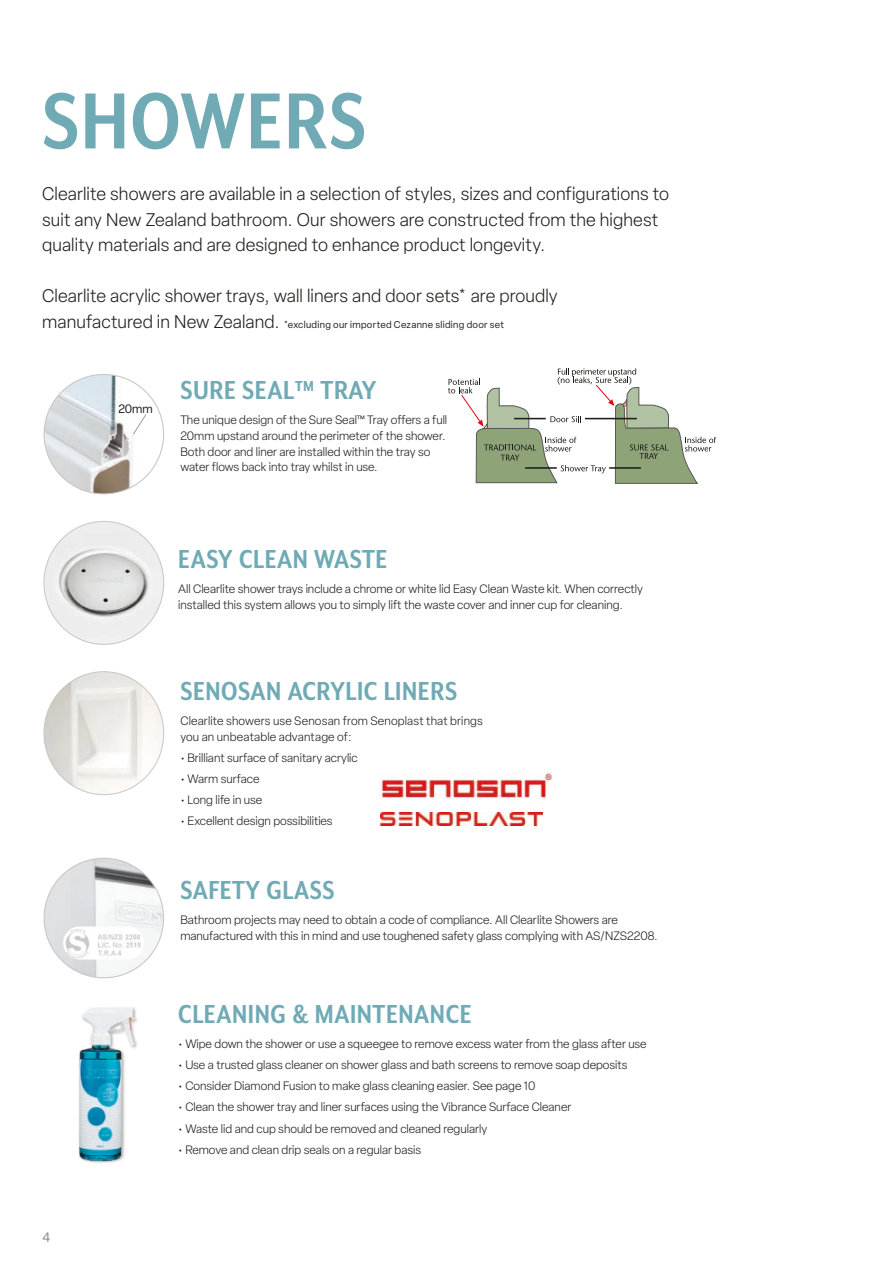
<style>
.page{position:relative;width:893px;height:1263px;background:#fff}
.page>*{position:absolute;margin:0;border:0;box-sizing:border-box;transform-origin:0 0}
.t1{font:700 91.5px "Mr Eaves XL Mod Nar OT";letter-spacing:.02em;color:#6faab5}
.t2{font:700 30px "Mr Eaves XL Mod Nar OT";letter-spacing:.02em;color:#6faab5}
.t3{font:300 18px/25.5px "Elza";letter-spacing:.005em;color:#1d1d1b}
.t4{font:13.5px "Elza";color:#878787}
.t5{font:300 12px/15.8px "Elza";color:#1d1d1b}
.t6{font:12px "Elza";color:#1d1d1b}
.t7{font:9.75px "Elza";letter-spacing:.035em;color:#1d1d1b}
.s1{font-weight:300;font-size:18px}
</style>
<div class="page">
<img style="left:44px;top:374px;width:120px;height:120px;border-radius:60px">
<svg style="left:132px;top:413px;width:15px;height:22px"></svg>
<svg style="left:448px;top:368px;width:268px;height:116px"></svg>
<hr style="left:609px;top:467px;width:32px;height:2px;background:#1d1d1b">
<hr style="left:525px;top:467px;width:32px;height:2px;background:#1d1d1b">
<hr style="left:585px;top:418px;width:52px;height:1px;background:#1d1d1b">
<hr style="left:514px;top:418px;width:32px;height:1px;background:#1d1d1b">
<img style="left:44px;top:521px;width:120px;height:123px">
<img style="left:78px;top:1007px;width:59px;height:156px">
<img style="left:44px;top:672px;width:120px;height:123px">
<img style="left:381px;top:772px;width:172px;height:26px">
<img style="left:380px;top:813px;width:163px;height:12px">
<img style="left:44px;top:858px;width:120px;height:120px;border-radius:60px">
<img style="left:63px;top:926px;width:81px;height:34px;border-radius:17px">
<h1 class="t1" style="left:42px;top:72px;width:325px">SHOWERS</h1>
<h3 class="t3" style="left:42px;top:181px;width:628px">Clearlite showers are available in a selection of styles, sizes and configurations to suit any New Zealand bathroom. Our showers are constructed from the highest quality materials and are designed to enhance product longevity.</h3>
<h3 class="t3" style="left:42px;top:283px;width:517px">Clearlite acrylic shower trays, wall liners and door sets* are proudly</h3>
<p class="t7" style="left:42px;top:318px;width:463px"><span class="s1">manufactured in New Zealand.</span> *excluding our imported Cezanne sliding door set</p>
<p class="t4" style="left:43px;top:1228px;width:9px">4</p>
<p class="t6" style="left:118px;top:401px;width:36px">20mm</p>
<h2 class="t2" style="left:180px;top:374px;width:197px">SURE SEAL™ TRAY</h2>
<p class="t5" style="left:180px;top:412px;width:268px">The unique design of the Sure Seal™ Tray offers a full 20mm upstand around the perimeter of the shower.<br>Both door and liner are installed within the tray so water flows back into tray whilst in use.</p>
<h2 class="t2" style="left:178px;top:543px;width:211px">EASY CLEAN WASTE</h2>
<p class="t5" style="left:178px;top:581px;width:466px">All Clearlite shower trays include a chrome or white lid Easy Clean Waste kit. When correctly installed this system allows you to simply lift the waste cover and inner cup for cleaning.</p>
<h2 class="t2" style="left:180px;top:675px;width:278px">SENOSAN ACRYLIC LINERS</h2>
<p class="t5" style="left:180px;top:713px;width:304px">Clearlite showers use Senosan from Senoplast that brings you an unbeatable advantage of:</p>
<p class="t5" style="left:180px;top:750px;width:179px">• Brilliant surface of sanitary acrylic</p>
<p class="t5" style="left:180px;top:771px;width:81px">• Warm surface</p>
<p class="t5" style="left:180px;top:792px;width:83px">• Long life in use</p>
<p class="t5" style="left:180px;top:813px;width:154px">• Excellent design possibilities</p>
<h2 class="t2" style="left:180px;top:874px;width:156px">SAFETY GLASS</h2>
<p class="t5" style="left:180px;top:912px;width:479px">Bathroom projects may need to obtain a code of compliance. All Clearlite Showers are manufactured with this in mind and use toughened safety glass complying with AS/NZS2208.</p>
<h2 class="t2" style="left:178px;top:998px;width:295px">CLEANING &amp; MAINTENANCE</h2>
<p class="t5" style="left:178px;top:1036px;width:470px">• Wipe down the shower or use a squeegee to remove excess water from the glass after use</p>
<p class="t5" style="left:178px;top:1057px;width:451px">• Use a trusted glass cleaner on shower glass and bath screens to remove soap deposits</p>
<p class="t5" style="left:178px;top:1078px;width:359px">• Consider Diamond Fusion to make glass cleaning easier. See page 10</p>
<p class="t5" style="left:178px;top:1099px;width:395px">• Clean the shower tray and liner surfaces using the Vibrance Surface Cleaner</p>
<p class="t5" style="left:178px;top:1120px;width:311px">• Waste lid and cup should be removed and cleaned regularly</p>
<p class="t5" style="left:178px;top:1141px;width:244px">• Remove and clean drip seals on a regular basis</p>
</div>
